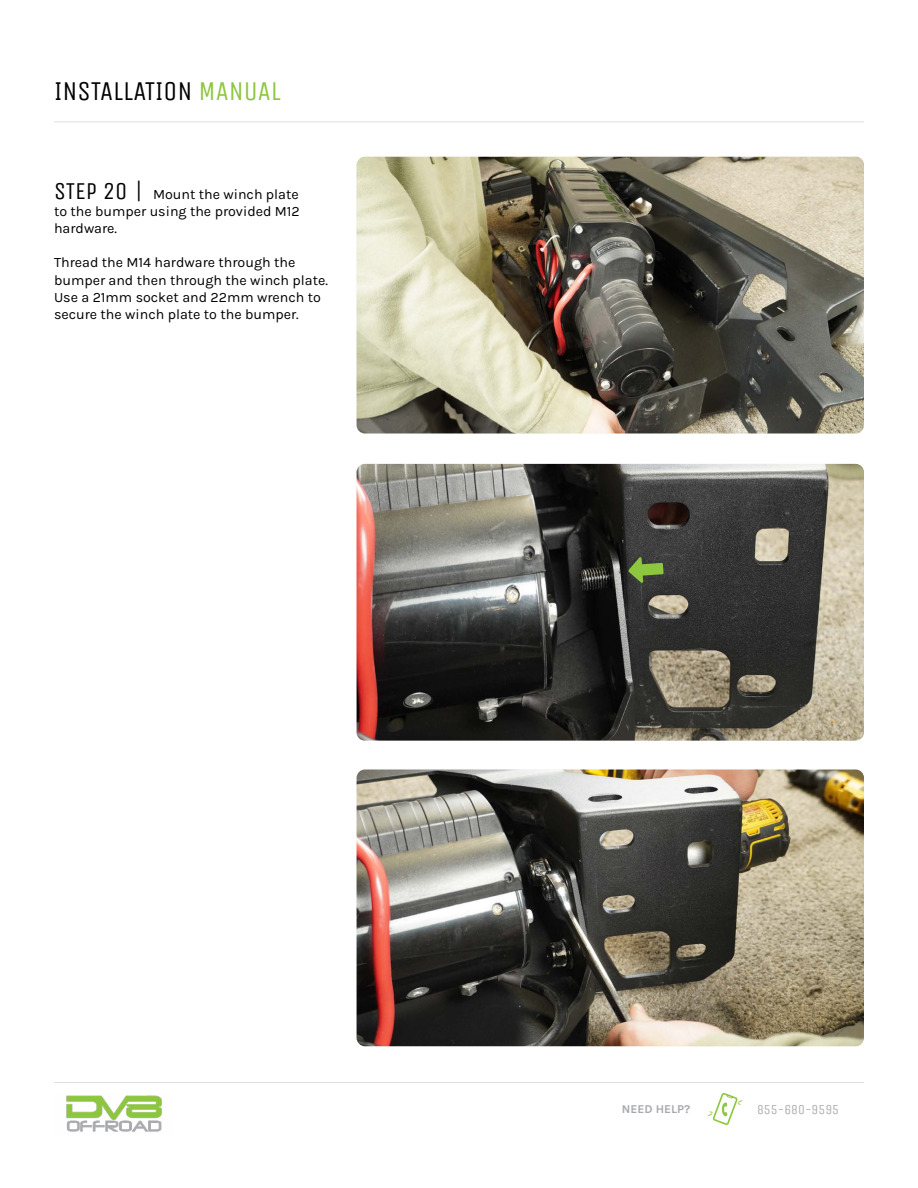
<style>
.page{position:relative;width:918px;height:1188px;background:#fff}
.page>*{position:absolute;margin:0;border:0;box-sizing:border-box;transform-origin:0 0}
.t1{font:27px "Unica One";color:#000}
.t2{font:14.25px/17.1px "Karla";color:#000;text-align:justify}
.t3{font:13.5px "Unica One";color:#afadae}
.t4{font:12px "Karla";color:#a7a9ac}
.s1{color:#8dc63f}
.s2{font-family:"Unica One";font-size:24px}
</style>
<div class="page">
<img style="left:357px;top:464px;width:507px;height:277px">
<img style="left:357px;top:770px;width:507px;height:276px">
<img style="left:357px;top:157px;width:507px;height:276px">
<hr style="left:54px;top:122px;width:810px;height:1px;background:#e2dfe0">
<svg style="left:708px;top:1093px;width:34px;height:32px"></svg>
<hr style="left:54px;top:1082px;width:810px;height:1px;background:#e2dfe0">
<img style="left:66px;top:1095px;width:96px;height:37px">
<svg style="left:628px;top:557px;width:36px;height:26px"></svg>
<h1 class="t1" style="left:54px;top:72px;width:228px">INSTALLATION <span class="s1">MANUAL</span></h1>
<p class="t2" style="left:54px;top:185px;width:247px"><span class="s2">STEP 20 |</span> Mount the winch plate to the bumper using the provided M12 hardware.</p>
<p class="t2" style="left:54px;top:254px;width:275px;text-align:left">Thread the M14 hardware through the bumper and then through the winch plate.<br>Use a 21mm socket and 22mm wrench to secure the winch plate to the bumper.</p>
<p class="t4" style="left:622px;top:1101px;width:70px">NEED HELP?</p>
<p class="t3" style="left:757px;top:1100px;width:84px">855-680-9595</p>
</div>
